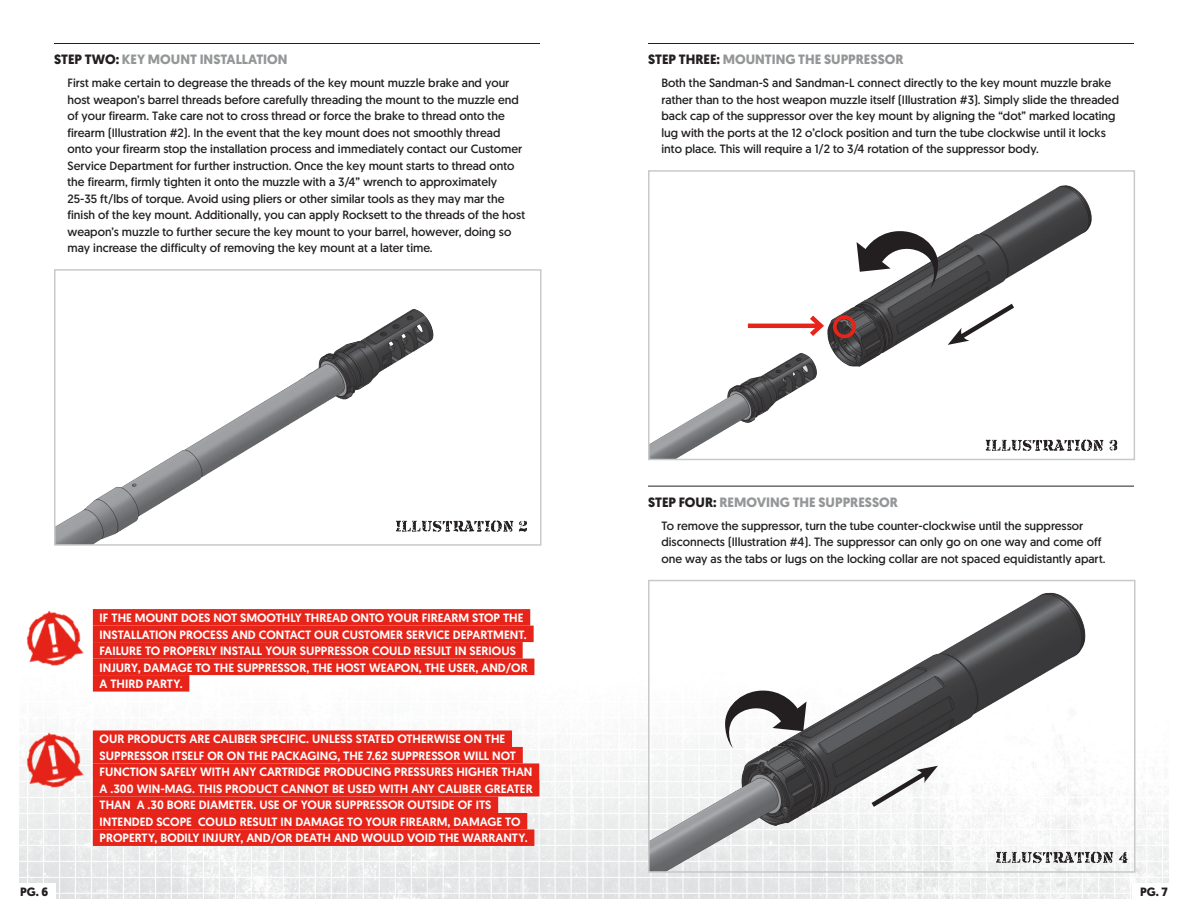
<style>
.page{position:relative;width:1188px;height:918px;background:#fff}
.page>*{position:absolute;margin:0;border:0;box-sizing:border-box;transform-origin:0 0}
.Bold_sub_heads{font:700 13.5px "Geomanist";color:#949698}
.Copy{font:12px/16.5px "Geomanist";color:#231f20}
.Warning{font:500 12px "Geomanist";color:#fff}
.t1{font:700 12px "Geomanist";color:#231f20}
.s1{color:#231f20}
</style>
<div class="page">
<img style="left:19px;top:460px;width:1150px;height:439px">
<div style="left:0;top:884px;width:55px;height:17px;background:#fff"></div>
<div style="left:1133px;top:884px;width:55px;height:17px;background:#fff"></div>
<hr style="left:54px;top:43px;width:486px;height:1px;background:#231f20">
<img style="left:57px;top:309px;width:482px;height:234px">
<div style="left:54px;top:269px;width:488px;height:277px;border:2px solid #c7c9cb"></div>
<hr style="left:648px;top:43px;width:486px;height:1px;background:#231f20">
<hr style="left:648px;top:486px;width:486px;height:1px;background:#231f20">
<img style="left:651px;top:185px;width:467px;height:272px">
<div style="left:648px;top:170px;width:487px;height:290px;border:2px solid #c7c9cb"></div>
<img style="left:651px;top:583px;width:482px;height:287px">
<div style="left:648px;top:580px;width:488px;height:293px;border:2px solid #c7c9cb"></div>
<img style="left:19px;top:586px;width:88px;height:109px">
<div style="left:93px;top:609px;width:437px;height:17px;background:#e72419"></div>
<div style="left:93px;top:626px;width:441px;height:16px;background:#e72419"></div>
<div style="left:93px;top:642px;width:430px;height:17px;background:#e72419"></div>
<div style="left:93px;top:659px;width:441px;height:16px;background:#e72419"></div>
<div style="left:93px;top:675px;width:96px;height:17px;background:#e72419"></div>
<img style="left:19px;top:708px;width:88px;height:108px">
<div style="left:93px;top:730px;width:419px;height:17px;background:#e72419"></div>
<div style="left:93px;top:747px;width:430px;height:16px;background:#e72419"></div>
<div style="left:93px;top:763px;width:446px;height:17px;background:#e72419"></div>
<div style="left:93px;top:780px;width:446px;height:16px;background:#e72419"></div>
<div style="left:93px;top:796px;width:405px;height:17px;background:#e72419"></div>
<div style="left:93px;top:813px;width:434px;height:16px;background:#e72419"></div>
<div style="left:93px;top:829px;width:441px;height:17px;background:#e72419"></div>
<div style="left:833px;top:315px;width:23px;height:23px;border:4px solid #e72419;border-radius:50%"></div>
<hr style="left:748px;top:324px;width:73px;height:4px;background:#e72419">
<svg style="left:805px;top:311px;width:22px;height:30px"></svg>
<svg style="left:948px;top:299px;width:71px;height:46px"></svg>
<svg style="left:867px;top:766px;width:71px;height:45px"></svg>
<svg style="left:857px;top:229px;width:82px;height:60px"></svg>
<svg style="left:724px;top:689px;width:83px;height:59px"></svg>
<p class="Bold_sub_heads" style="left:54px;top:50px;width:235px"><span class="s1">STEP TWO:</span> KEY MOUNT INSTALLATION</p>
<p class="Copy" style="left:68px;top:75px;width:459px">First make certain to degrease the threads of the key mount muzzle brake and your host weapon’s barrel threads before carefully threading the mount to the muzzle end of your firearm. Take care not to cross thread or force the brake to thread onto the firearm (Illustration #2). In the event that the key mount does not smoothly thread onto your firearm stop the installation process and immediately contact our Customer Service Department for further instruction. Once the key mount starts to thread onto the firearm, firmly tighten it onto the muzzle with a 3/4” wrench to approximately 25-35 ft/lbs of torque. Avoid using pliers or other similar tools as they may mar the finish of the key mount. Additionally, you can apply Rocksett to the threads of the host weapon’s muzzle to further secure the key mount to your barrel, however, doing so may increase the difficulty of removing the key mount at a later time.</p>
<p class="Warning" style="left:100px;top:610px;width:425px">IF THE MOUNT DOES NOT SMOOTHLY THREAD ONTO YOUR FIREARM STOP THE</p>
<p class="Warning" style="left:100px;top:626px;width:429px">INSTALLATION PROCESS AND CONTACT OUR CUSTOMER SERVICE DEPARTMENT.</p>
<p class="Warning" style="left:100px;top:643px;width:418px">FAILURE TO PROPERLY INSTALL YOUR SUPPRESSOR COULD RESULT IN SERIOUS</p>
<p class="Warning" style="left:100px;top:659px;width:430px">INJURY, DAMAGE TO THE SUPPRESSOR, THE HOST WEAPON, THE USER, AND/OR</p>
<p class="Warning" style="left:100px;top:676px;width:84px">A THIRD PARTY.</p>
<p class="Warning" style="left:100px;top:731px;width:407px">OUR PRODUCTS ARE CALIBER SPECIFIC. UNLESS STATED OTHERWISE ON THE</p>
<p class="Warning" style="left:100px;top:748px;width:418px">SUPPRESSOR ITSELF OR ON THE PACKAGING, THE 7.62 SUPPRESSOR WILL NOT</p>
<p class="Warning" style="left:100px;top:764px;width:434px">FUNCTION SAFELY WITH ANY CARTRIDGE PRODUCING PRESSURES HIGHER THAN</p>
<p class="Warning" style="left:100px;top:781px;width:435px">A .300 WIN-MAG. THIS PRODUCT CANNOT BE USED WITH ANY CALIBER GREATER</p>
<p class="Warning" style="left:100px;top:797px;width:393px">THAN A .30 BORE DIAMETER. USE OF YOUR SUPPRESSOR OUTSIDE OF ITS</p>
<p class="Warning" style="left:100px;top:814px;width:422px">INTENDED SCOPE COULD RESULT IN DAMAGE TO YOUR FIREARM, DAMAGE TO</p>
<p class="Warning" style="left:100px;top:830px;width:430px">PROPERTY, BODILY INJURY, AND/OR DEATH AND WOULD VOID THE WARRANTY.</p>
<p class="Bold_sub_heads" style="left:648px;top:50px;width:257px"><span class="s1">STEP THREE:</span> MOUNTING THE SUPPRESSOR</p>
<p class="Copy" style="left:662px;top:75px;width:459px">Both the Sandman-S and Sandman-L connect directly to the key mount muzzle brake rather than to the host weapon muzzle itself (Illustration #3). Simply slide the threaded back cap of the suppressor over the key mount by aligning the “dot” marked locating lug with the ports at the 12 o’clock position and turn the tube clockwise until it locks into place. This will require a 1/2 to 3/4 rotation of the suppressor body.</p>
<p class="Bold_sub_heads" style="left:648px;top:493px;width:252px"><span class="s1">STEP FOUR:</span> REMOVING THE SUPPRESSOR</p>
<p class="Copy" style="left:662px;top:517px;width:446px">To remove the suppressor, turn the tube counter-clockwise until the suppressor disconnects (Illustration #4). The suppressor can only go on one way and come off one way as the tabs or lugs on the locking collar are not spaced equidistantly apart.</p>
<p class="t1" style="left:20px;top:883px;width:30px">PG. 6</p>
<p class="t1" style="left:1140px;top:883px;width:29px">PG. 7</p>
</div>
